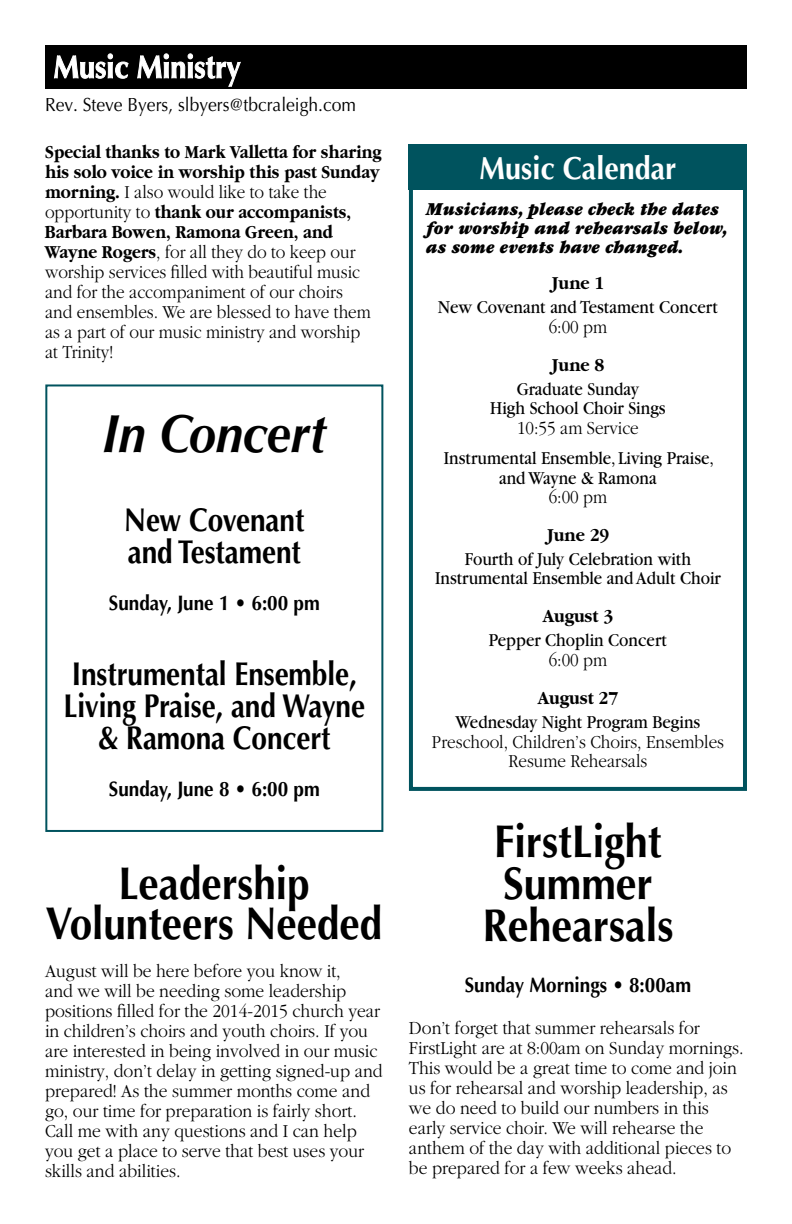
<style>
.page{position:relative;width:792px;height:1224px;background:#fff}
.page>*{position:absolute;margin:0;border:0;box-sizing:border-box;transform-origin:0 0}
.t1{font:italic 700 54px "Optima";color:#000;scale:.9 1}
.t2{font:700 46px/42px "Optima";color:#000;text-align:center;scale:.9 1}
.t3{font:700 46px/40px "Optima";color:#000;text-align:center;scale:.88 1}
.t4{font:700 33px/32px "Optima";letter-spacing:-.005em;color:#000;scale:.85 1}
.t5{font:700 32px "Optima";color:#fff;scale:.9 1}
.t6{font:700 21px "Optima";color:#000;scale:.9 1}
.t7{font:300 19px/20px "Garamond";color:#000;scale:.92 1}
.t8{font:300 19px/20px "Garamond";color:#000;text-align:center;scale:.9 1}
.t9{font:19px/19.6px "Garamond";color:#000;text-align:center;scale:.9 1}
.t10{font:italic 900 19px/19.2px "Garamond";letter-spacing:.005em;color:#000;scale:.88 1}
.t11{font:19px "Optima";color:#000;scale:.92 1}
.t12{font:700 19px "Garamond";color:#000;scale:.92 1}
.s1{font-weight:700}
</style>
<div class="page">
<div style="left:45px;top:45px;width:702px;height:43px;background:#000"></div>
<svg style="left:54px;top:53px;width:75px;height:26px"></svg>
<svg style="left:137px;top:53px;width:104px;height:34px"></svg>
<div style="left:409px;top:144px;width:338px;height:46px;background:#00535e"></div>
<div style="left:409px;top:144px;width:338px;height:647px;border:4px solid #00535e"></div>
<div style="left:45px;top:384px;width:338px;height:448px;border:2px solid #00535e"></div>
<p class="t11" style="left:45px;top:94px;width:340px">Rev. Steve Byers, slbyers@tbcraleigh.com</p>
<p class="t8" style="left:45px;top:142px;width:375px;text-align:left"><span class="s1">Special thanks to Mark Valletta for sharing his solo voice in worship this past Sunday morning.</span> I also would like to take the opportunity to <span class="s1">thank our accompanists, Barbara Bowen, Ramona Green, and Wayne Rogers</span>, for all they do to keep our worship services filled with beautiful music and for the accompaniment of our choirs<br>and ensembles. We are blessed to have them as a part of our music ministry and worship<br>at Trinity!</p>
<h1 class="t1" style="left:102px;top:402px;width:250px">In Concert</h1>
<h3 class="t4" style="left:124px;top:504px;width:213px">New Covenant and Testament</h3>
<p class="t6" style="left:109px;top:591px;width:236px">Sunday, June 1 • 6:00 pm</p>
<h3 class="t4" style="left:64px;top:658px;width:356px;text-align:center">Instrumental Ensemble,<br>Living Praise, and Wayne &amp; Ramona Concert</h3>
<p class="t6" style="left:109px;top:777px;width:236px">Sunday, June 8 • 6:00 pm</p>
<h2 class="t3" style="left:46px;top:864px;width:384px">Leadership<br>Volunteers Needed</h2>
<p class="t7" style="left:45px;top:961px;width:369px">August will be here before you know it,<br>and we will be needing some leadership positions filled for the 2014-2015 church year in children’s choirs and youth choirs. If you are interested in being involved in our music ministry, don’t delay in getting signed-up and prepared! As the summer months come and go, our time for preparation is fairly short.<br>Call me with any questions and I can help you get a place to serve that best uses your skills and abilities.</p>
<h3 class="t5" style="left:480px;top:149px;width:220px">Music Calendar</h3>
<p class="t10" style="left:426px;top:199px;width:345px">Musicians, please check the dates for worship and rehearsals below, as some events have changed.</p>
<p class="t12" style="left:552px;top:273px;width:59px">June 1</p>
<p class="t9" style="left:438px;top:298px;width:313px">New Covenant and Testament Concert</p>
<p class="t8" style="left:549px;top:317px;width:66px">6:00 pm</p>
<p class="t12" style="left:552px;top:354px;width:59px">June 8</p>
<p class="t9" style="left:490px;top:379px;width:196px">Graduate Sunday<br>High School Choir Sings</p>
<p class="t8" style="left:517px;top:418px;width:137px">10:55 am Service</p>
<p class="t9" style="left:444px;top:449px;width:302px">Instrumental Ensemble, Living Praise, and Wayne &amp; Ramona</p>
<p class="t8" style="left:549px;top:488px;width:66px">6:00 pm</p>
<p class="t12" style="left:547px;top:524px;width:70px">June 29</p>
<p class="t9" style="left:435px;top:549px;width:319px">Fourth of July Celebration with<br>Instrumental Ensemble and Adult Choir</p>
<p class="t12" style="left:543px;top:606px;width:78px">August 3</p>
<p class="t9" style="left:489px;top:631px;width:199px">Pepper Choplin Concert</p>
<p class="t8" style="left:549px;top:650px;width:66px">6:00 pm</p>
<p class="t12" style="left:538px;top:687px;width:89px">August 27</p>
<p class="t9" style="left:456px;top:712px;width:274px">Wednesday Night Program Begins</p>
<p class="t8" style="left:432px;top:732px;width:326px">Preschool, Children’s Choirs, Ensembles<br>Resume Rehearsals</p>
<h2 class="t2" style="left:483px;top:821px;width:214px">FirstLight<br>Summer<br>Rehearsals</h2>
<p class="t6" style="left:465px;top:973px;width:253px">Sunday Mornings • 8:00am</p>
<p class="t7" style="left:409px;top:1018px;width:366px">Don’t forget that summer rehearsals for FirstLight are at 8:00am on Sunday mornings.<br>This would be a great time to come and join us for rehearsal and worship leadership, as we do need to build our numbers in this early service choir. We will rehearse the anthem of the day with additional pieces to be prepared for a few weeks ahead.</p>
</div>
